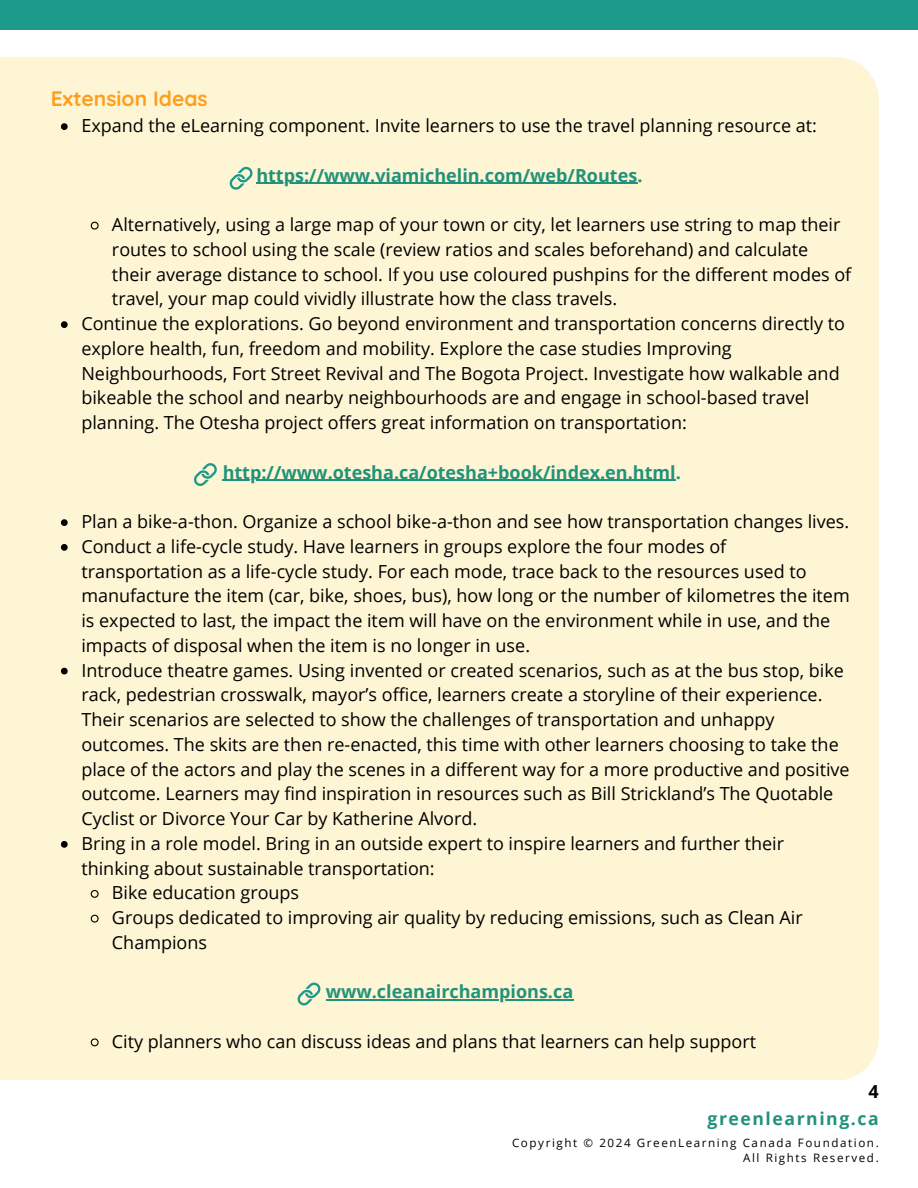
<style>
.page{position:relative;width:918px;height:1188px;background:#fff}
.page>*{position:absolute;margin:0;border:0;box-sizing:border-box;transform-origin:0 0}
.t1{font:700 21px "Quicksand";color:#ff9e1b}
.t2{font:18px/24.8px "Open Sans";color:#000}
.t3{font:700 18px "Open Sans";color:#21927b}
.t4{font:700 18px "Open Sans";color:#000}
.t5{font:700 17.55px "Open Sans";letter-spacing:.09em;color:#21927b}
.t6{font:11.55px "Open Sans";letter-spacing:.14em;color:#000}
</style>
<div class="page">
<div style="left:0;top:0;width:918px;height:29px;background:#1e9a8d"></div>
<div style="left:0;top:57px;width:879px;height:1022px;background:#fef5d5"></div>
<svg style="left:61px;top:123px;width:7px;height:7px"></svg>
<hr style="left:256px;top:183px;width:382px;height:1px;background:#21927b">
<svg style="left:90px;top:221px;width:9px;height:9px"></svg>
<svg style="left:61px;top:321px;width:7px;height:7px"></svg>
<hr style="left:223px;top:480px;width:453px;height:1px;background:#21927b">
<svg style="left:61px;top:519px;width:7px;height:7px"></svg>
<svg style="left:61px;top:544px;width:7px;height:7px"></svg>
<svg style="left:61px;top:668px;width:7px;height:6px"></svg>
<svg style="left:61px;top:841px;width:7px;height:7px"></svg>
<svg style="left:90px;top:889px;width:9px;height:10px"></svg>
<svg style="left:90px;top:914px;width:9px;height:9px"></svg>
<hr style="left:326px;top:1000px;width:247px;height:1px;background:#21927b">
<svg style="left:90px;top:1038px;width:9px;height:9px"></svg>
<svg style="left:229px;top:166px;width:24px;height:24px"></svg>
<svg style="left:194px;top:463px;width:23px;height:23px"></svg>
<svg style="left:297px;top:982px;width:24px;height:24px"></svg>
<p class="t1" style="left:51px;top:85px;width:158px">Extension Ideas</p>
<h2 class="t2" style="left:81px;top:113px;width:737px">Expand the eLearning component. Invite learners to use the travel planning resource at:</h2>
<p class="t3" style="left:256px;top:163px;width:388px">https://www.viamichelin.com/web/Routes.</p>
<p class="t2" style="left:112px;top:212px;width:741px">Alternatively, using a large map of your town or city, let learners use string to map their routes to school using the scale (review ratios and scales beforehand) and calculate their average distance to school. If you use coloured pushpins for the different modes of travel, your map could vividly illustrate how the class travels.</p>
<p class="t2" style="left:81px;top:311px;width:765px">Continue the explorations. Go beyond environment and transportation concerns directly to explore health, fun, freedom and mobility. Explore the case studies Improving Neighbourhoods, Fort Street Revival and The Bogota Project. Investigate how walkable and bikeable the school and nearby neighbourhoods are and engage in school-based travel planning. The Otesha project offers great information on transportation:</p>
<p class="t3" style="left:223px;top:460px;width:460px">http://www.otesha.ca/otesha+book/index.en.html.</p>
<p class="t2" style="left:81px;top:509px;width:769px">Plan a bike-a-thon. Organize a school bike-a-thon and see how transportation changes lives.</p>
<p class="t2" style="left:81px;top:534px;width:770px">Conduct a life-cycle study. Have learners in groups explore the four modes of transportation as a life-cycle study. For each mode, trace back to the resources used to manufacture the item (car, bike, shoes, bus), how long or the number of kilometres the item is expected to last, the impact the item will have on the environment while in use, and the impacts of disposal when the item is no longer in use.</p>
<h2 class="t2" style="left:81px;top:657px;width:770px">Introduce theatre games. Using invented or created scenarios, such as at the bus stop, bike rack, pedestrian crosswalk, mayor’s office, learners create a storyline of their experience.<br>Their scenarios are selected to show the challenges of transportation and unhappy outcomes. The skits are then re-enacted, this time with other learners choosing to take the place of the actors and play the scenes in a different way for a more productive and positive outcome. Learners may find inspiration in resources such as Bill Strickland’s The Quotable Cyclist or Divorce Your Car by Katherine Alvord.</h2>
<p class="t2" style="left:81px;top:831px;width:704px">Bring in a role model. Bring in an outside expert to inspire learners and further their thinking about sustainable transportation:</p>
<p class="t2" style="left:112px;top:880px;width:189px">Bike education groups</p>
<p class="t2" style="left:112px;top:905px;width:692px">Groups dedicated to improving air quality by reducing emissions, such as Clean Air<br>Champions</p>
<p class="t3" style="left:326px;top:979px;width:249px">www.cleanairchampions.ca</p>
<p class="t2" style="left:112px;top:1029px;width:646px">City planners who can discuss ideas and plans that learners can help support</p>
<p class="t4" style="left:868px;top:1078px;width:12px">4</p>
<h1 class="t5" style="left:708px;top:1106px;width:173px">greenlearning.ca</h1>
<h2 class="t6" style="left:512px;top:1134px;width:368px">Copyright © 2024 GreenLearning Canada Foundation.</h2>
<p class="t6" style="left:743px;top:1150px;width:137px">All Rights Reserved.</p>
</div>
